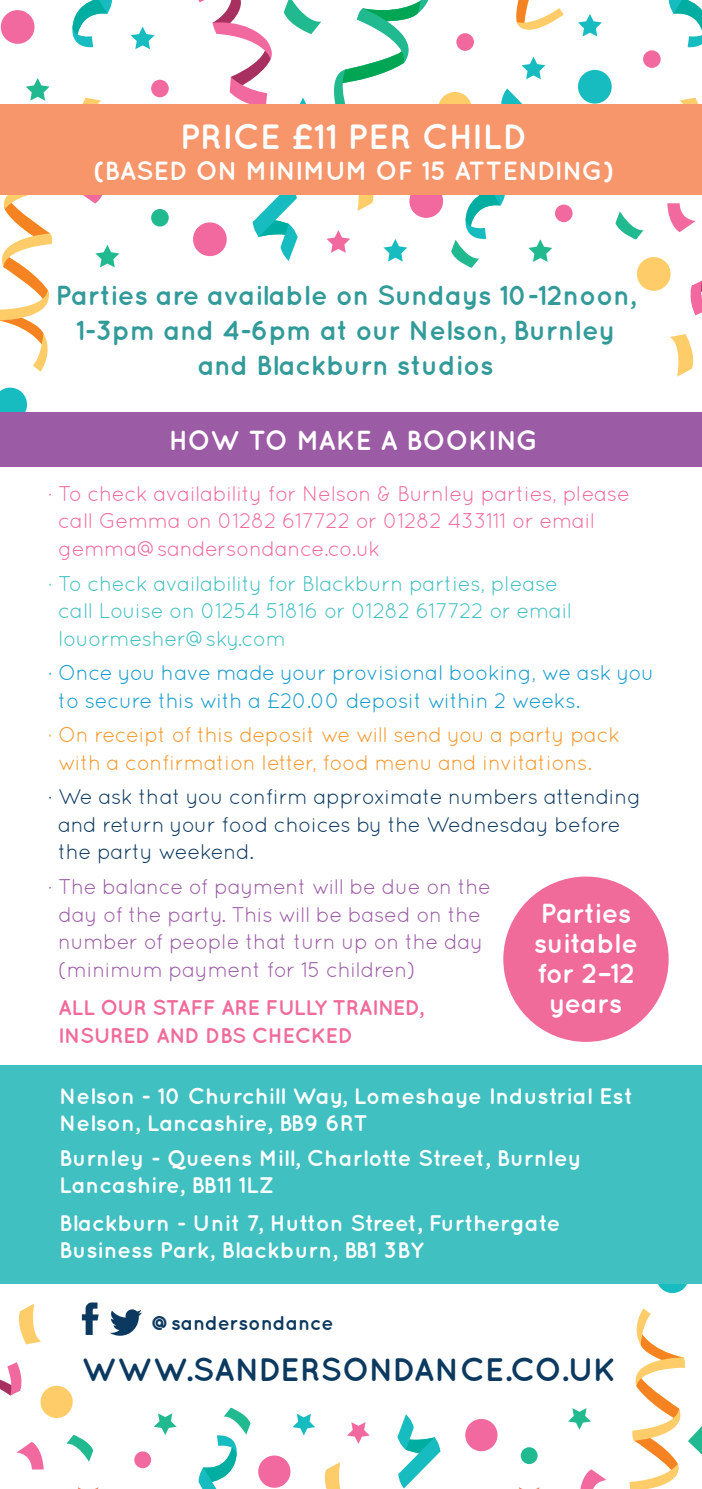
<style>
.page{position:relative;width:702px;height:1489px;background:#fff}
.page>*{position:absolute;margin:0;border:0;box-sizing:border-box;transform-origin:0 0}
.t1{font:700 35px "Quicksand";color:#fff}
.t2{font:700 32.5px "Quicksand";letter-spacing:-.01em;color:#0c395f}
.t3{font:700 27.5px/35px "Quicksand";letter-spacing:-.01em;color:#329b9a;text-align:center}
.t4{font:700 27.5px/30.2px "Quicksand";letter-spacing:-.02em;color:#fff;text-align:center}
.t5{font:700 26.25px "Quicksand";color:#fff}
.t6{font:700 22.5px/27.5px "Quicksand";color:#fff}
.t7{font:21.25px/27.5px "Quicksand";letter-spacing:-.02em;color:#9b5ba5}
.t8{font:21.25px/27.5px "Quicksand";letter-spacing:-.02em;color:#f16b9a}
.t9{font:21.25px/27.5px "Quicksand";letter-spacing:-.02em;color:#41c0c2}
.t10{font:21.25px/27.5px "Quicksand";letter-spacing:-.02em;color:#0c395f}
.t11{font:21.25px/27.5px "Quicksand";letter-spacing:-.02em;color:#f7982c}
.t12{font:21.25px/27.5px "Quicksand";letter-spacing:-.02em;color:#139bcc}
.t13{font:700 21.25px/27.5px "Quicksand";letter-spacing:-.02em;color:#f16b9a}
.t14{font:700 20px "Quicksand";letter-spacing:-.01em;color:#0c395f}
</style>
<div class="page">
<svg style="left:580px;top:1469px;width:26px;height:19px"></svg>
<div style="left:134px;top:1451px;width:17px;height:16px;background:#f1699e;border-radius:50%"></div>
<div style="left:520px;top:1446px;width:17px;height:17px;background:#21b990;border-radius:50%"></div>
<svg style="left:568px;top:1408px;width:23px;height:21px"></svg>
<svg style="left:154px;top:1413px;width:22px;height:21px"></svg>
<svg style="left:347px;top:1422px;width:23px;height:21px"></svg>
<svg style="left:292px;top:1413px;width:23px;height:22px"></svg>
<svg style="left:0;top:1362px;width:22px;height:33px"></svg>
<svg style="left:629px;top:1308px;width:73px;height:180px"></svg>
<svg style="left:16px;top:1442px;width:28px;height:27px"></svg>
<svg style="left:66px;top:1434px;width:27px;height:27px"></svg>
<svg style="left:198px;top:1407px;width:52px;height:81px"></svg>
<svg style="left:324px;top:1462px;width:17px;height:26px"></svg>
<svg style="left:18px;top:1303px;width:23px;height:41px"></svg>
<div style="left:258px;top:1455px;width:32px;height:32px;background:#f1699e;border-radius:50%"></div>
<div style="left:465px;top:1418px;width:32px;height:32px;background:#f1699e;border-radius:50%"></div>
<svg style="left:656px;top:1260px;width:32px;height:32px"></svg>
<div style="left:40px;top:1385px;width:33px;height:32px;background:#fecd69;border-radius:50%"></div>
<svg style="left:397px;top:1414px;width:43px;height:74px"></svg>
<div style="left:0;top:1065px;width:702px;height:218px;background:#41c0c2"></div>
<svg style="left:192px;top:0;width:83px;height:105px"></svg>
<svg style="left:83px;top:195px;width:20px;height:8px"></svg>
<svg style="left:74px;top:98px;width:27px;height:7px"></svg>
<div style="left:1px;top:10px;width:34px;height:34px;background:#f1699e;border-radius:50%"></div>
<div style="left:643px;top:50px;width:17px;height:18px;background:#f1699e;border-radius:50%"></div>
<div style="left:555px;top:204px;width:17px;height:18px;background:#f1699e;border-radius:50%"></div>
<div style="left:456px;top:33px;width:18px;height:18px;background:#f1699e;border-radius:50%"></div>
<div style="left:151px;top:209px;width:18px;height:17px;background:#21b990;border-radius:50%"></div>
<div style="left:151px;top:80px;width:18px;height:17px;background:#f1699e;border-radius:50%"></div>
<svg style="left:26px;top:78px;width:24px;height:23px"></svg>
<svg style="left:95px;top:245px;width:24px;height:22px"></svg>
<svg style="left:578px;top:14px;width:23px;height:22px"></svg>
<svg style="left:326px;top:230px;width:24px;height:23px"></svg>
<svg style="left:383px;top:239px;width:24px;height:22px"></svg>
<svg style="left:521px;top:57px;width:24px;height:22px"></svg>
<svg style="left:131px;top:27px;width:24px;height:22px"></svg>
<svg style="left:72px;top:0;width:40px;height:48px"></svg>
<svg style="left:690px;top:280px;width:12px;height:35px"></svg>
<svg style="left:0;top:195px;width:53px;height:176px"></svg>
<svg style="left:667px;top:203px;width:28px;height:29px"></svg>
<svg style="left:615px;top:211px;width:28px;height:28px"></svg>
<svg style="left:451px;top:88px;width:101px;height:180px"></svg>
<svg style="left:357px;top:195px;width:17px;height:16px"></svg>
<svg style="left:679px;top:98px;width:23px;height:7px"></svg>
<svg style="left:670px;top:334px;width:24px;height:42px"></svg>
<div style="left:409px;top:184px;width:34px;height:34px;background:#f1699e;border-radius:50%"></div>
<div style="left:578px;top:70px;width:33px;height:34px;background:#17bcc1;border-radius:50%"></div>
<div style="left:193px;top:222px;width:34px;height:34px;background:#f1699e;border-radius:50%"></div>
<svg style="left:0;top:387px;width:27px;height:25px"></svg>
<div style="left:636px;top:257px;width:34px;height:34px;background:#fecd69;border-radius:50%"></div>
<div style="left:438px;top:92px;width:34px;height:34px;background:#fecd69;border-radius:50%"></div>
<svg style="left:253px;top:195px;width:44px;height:66px"></svg>
<svg style="left:668px;top:0;width:34px;height:48px"></svg>
<svg style="left:284px;top:0;width:154px;height:105px"></svg>
<svg style="left:516px;top:0;width:47px;height:30px"></svg>
<svg style="left:82px;top:1302px;width:17px;height:32px"></svg>
<svg style="left:110px;top:1309px;width:32px;height:26px"></svg>
<div style="left:0;top:105px;width:702px;height:90px;background:#f7956b"></div>
<div style="left:0;top:412px;width:702px;height:55px;background:#9b5ba5"></div>
<div style="left:503px;top:876px;width:165px;height:165px;background:#f16b9a;border-radius:50%"></div>
<p class="t1" style="left:180px;top:115px;width:349px">PRICE £11 PER CHILD</p>
<p class="t5" style="left:93px;top:155px;width:522px">(BASED ON MINIMUM OF 15 ATTENDING)</p>
<p class="t3" style="left:55px;top:276px;width:582px">Parties are available on Sundays 10-12noon,<br>1-3pm and 4-6pm at our Nelson, Burnley and Blackburn studios</p>
<p class="t4" style="left:169px;top:424px;width:371px">HOW TO MAKE A BOOKING</p>
<p class="t8" style="left:58px;top:479px;width:573px;text-indent:-10px">· To check availability for Nelson &amp; Burnley parties, please call Gemma on 01282 617722 or 01282 433111 or email gemma@sandersondance.co.uk</p>
<p class="t9" style="left:58px;top:569px;width:515px;text-indent:-10px">· To check availability for Blackburn parties, please call Louise on 01254 51816 or 01282 617722 or email louormesher@sky.com</p>
<p class="t12" style="left:58px;top:658px;width:597px;text-indent:-10px">· Once you have made your provisional booking, we ask you to secure this with a £20.00 deposit within 2 weeks.</p>
<p class="t11" style="left:58px;top:721px;width:563px;text-indent:-10px">· On receipt of this deposit we will send you a party pack with a confirmation letter, food menu and invitations.</p>
<p class="t10" style="left:58px;top:783px;width:584px;text-indent:-10px">· We ask that you confirm approximate numbers attending and return your food choices by the Wednesday before the party weekend.</p>
<p class="t7" style="left:58px;top:872px;width:434px;text-indent:-10px">· The balance of payment will be due on the day of the party. This will be based on the number of people that turn up on the day (minimum payment for 15 children)</p>
<p class="t4" style="left:533px;top:896px;width:106px">Parties suitable for 2–12 years</p>
<p class="t13" style="left:58px;top:993px;width:367px">ALL OUR STAFF ARE FULLY TRAINED,<br>INSURED AND DBS CHECKED</p>
<p class="t6" style="left:59px;top:1081px;width:575px">Nelson - 10 Churchill Way, Lomeshaye Industrial Est<br>Nelson, Lancashire, BB9 6RT</p>
<p class="t6" style="left:59px;top:1143px;width:524px">Burnley - Queens Mill, Charlotte Street, Burnley</p>
<p class="t6" style="left:59px;top:1170px;width:216px">Lancashire, BB11 1LZ</p>
<p class="t6" style="left:59px;top:1208px;width:503px">Blackburn - Unit 7, Hutton Street, Furthergate<br>Business Park, Blackburn, BB1 3BY</p>
<p class="t14" style="left:151px;top:1310px;width:184px">@sandersondance</p>
<p class="t2" style="left:82px;top:1349px;width:536px">WWW.SANDERSONDANCE.CO.UK</p>
</div>
